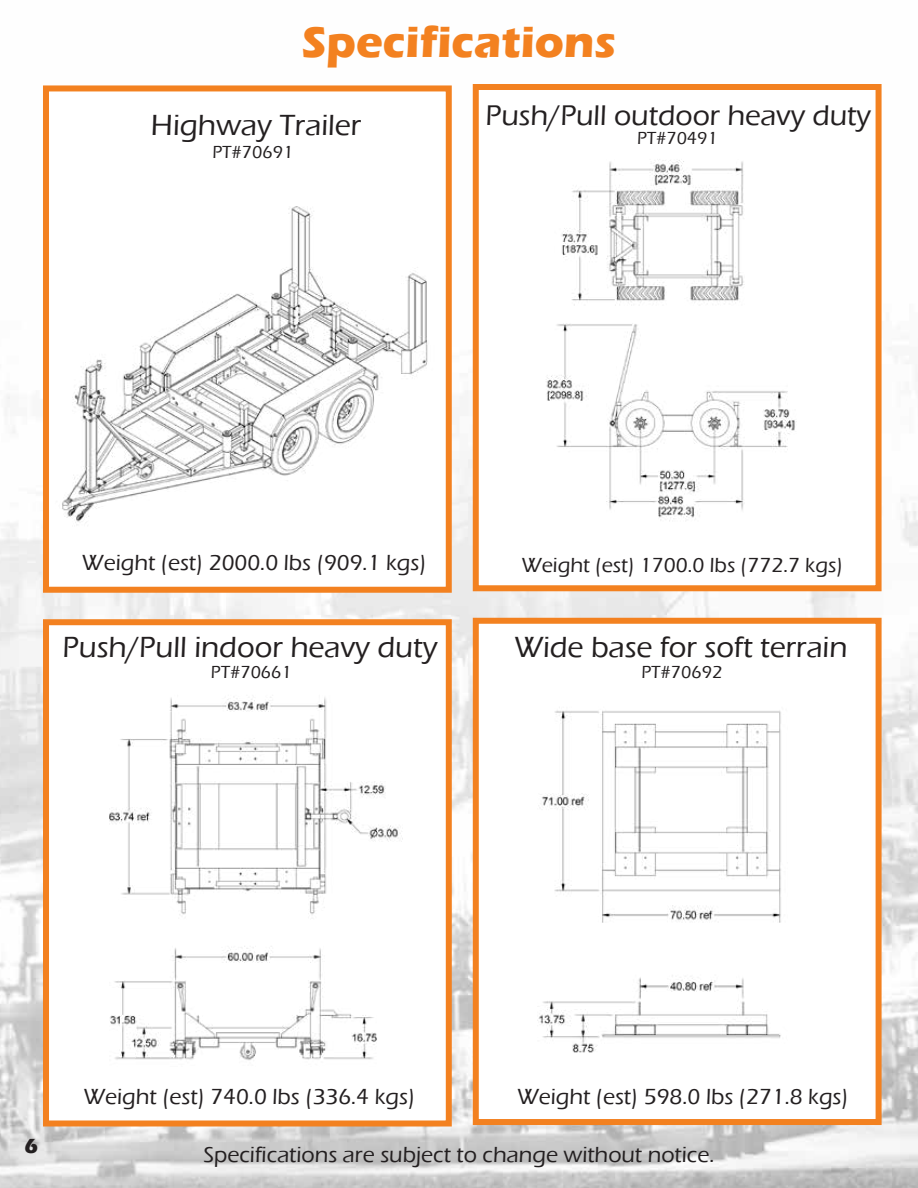
<style>
.page{position:relative;width:918px;height:1188px;background:#fff}
.page>*{position:absolute;margin:0;border:0;box-sizing:border-box;transform-origin:0 0}
.t1{font:700 45px "Eras ITC";color:#f38120}
.t2{font:500 30px "Eras ITC";color:#231f20}
.t3{font:500 29.25px "Eras ITC";color:#231f20}
.t4{font:500 22.5px "Eras ITC";color:#231f20}
.t5{font:500 21px "Eras ITC";color:#231f20}
.t6{font:700 21px "Eras ITC";color:#231f20}
.t7{font:500 18px "Eras ITC";color:#231f20}
</style>
<div class="page">
<img style="left:0;top:84px;width:918px;height:1104px">
<div style="left:473px;top:618px;width:409px;height:507px;background:#fff;border:6px solid #f38120"></div>
<div style="left:473px;top:84px;width:409px;height:507px;background:#fff;border:6px solid #f38120"></div>
<div style="left:43px;top:619px;width:409px;height:507px;background:#fff;border:6px solid #f38120"></div>
<div style="left:43px;top:85px;width:409px;height:508px;background:#fff;border:6px solid #f38120"></div>
<img style="left:0;top:164px;width:584px;height:487px">
<img style="left:40px;top:687px;width:659px;height:501px">
<img style="left:495px;top:646px;width:423px;height:522px">
<img style="left:460px;top:108px;width:458px;height:488px">
<h1 class="t1" style="left:302px;top:16px;width:316px">Specifications</h1>
<h2 class="t2" style="left:151px;top:108px;width:212px">Highway Trailer</h2>
<p class="t7" style="left:213px;top:141px;width:82px">PT#70691</p>
<h3 class="t3" style="left:485px;top:98px;width:387px">Push/Pull outdoor heavy duty</h3>
<p class="t7" style="left:637px;top:128px;width:82px">PT#70491</p>
<p class="t4" style="left:82px;top:550px;width:346px">Weight (est) 2000.0 lbs (909.1 kgs)</p>
<p class="t5" style="left:521px;top:553px;width:323px">Weight (est) 1700.0 lbs (772.7 kgs)</p>
<h2 class="t2" style="left:63px;top:630px;width:376px">Push/Pull indoor heavy duty</h2>
<h2 class="t2" style="left:514px;top:630px;width:335px">Wide base for soft terrain</h2>
<p class="t7" style="left:211px;top:662px;width:82px">PT#70661</p>
<p class="t7" style="left:642px;top:662px;width:82px">PT#70692</p>
<p class="t6" style="left:24px;top:1134px;width:15px">6</p>
<p class="t4" style="left:84px;top:1084px;width:333px">Weight (est) 740.0 lbs (336.4 kgs)</p>
<p class="t4" style="left:517px;top:1084px;width:333px">Weight (est) 598.0 lbs (271.8 kgs)</p>
<p class="t4" style="left:203px;top:1142px;width:513px">Specifications are subject to change without notice.</p>
</div>
